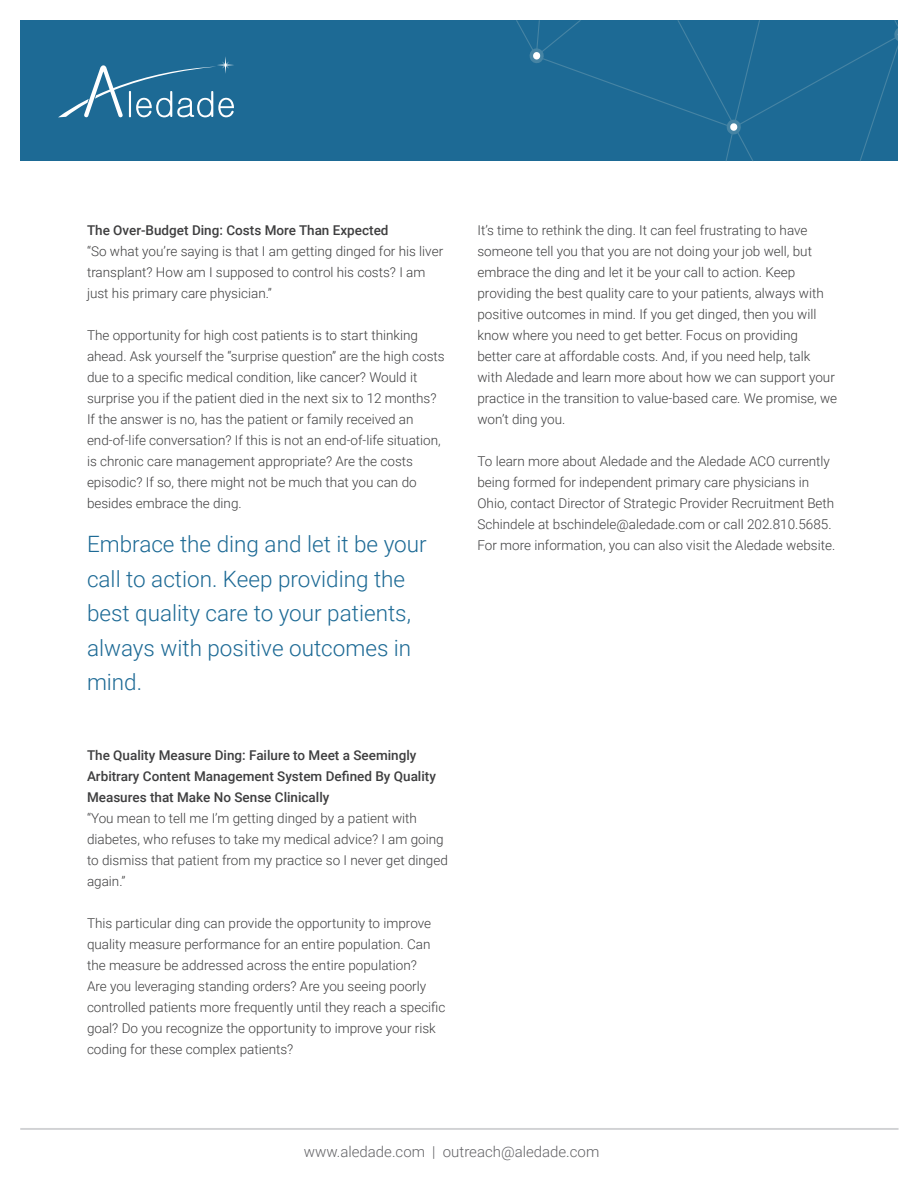
<style>
.page{position:relative;width:918px;height:1188px;background:#fff}
.page>*{position:absolute;margin:0;border:0;box-sizing:border-box;transform-origin:0 0}
.t1{font:300 22.5px/34.5px "Roboto";color:#1d6a95}
.t2{font:300 15px "Roboto";color:#636366}
.t3{font:300 13.5px/21px "Roboto";color:#3e3e3f}
.t4{font:500 13.5px/21px "Roboto";color:#3e3e3f}
</style>
<div class="page">
<div style="left:20px;top:20px;width:878px;height:141px;background:#1d6a95"></div>
<svg style="left:58px;top:57px;width:176px;height:60px"></svg>
<hr style="left:20px;top:1128px;width:879px;height:2px;background:#d1d2d4">
<svg style="left:516px;top:20px;width:382px;height:141px"></svg>
<svg style="left:726px;top:119px;width:16px;height:17px"></svg>
<svg style="left:893px;top:26px;width:5px;height:17px"></svg>
<svg style="left:529px;top:47px;width:16px;height:17px"></svg>
<p class="t4" style="left:87px;top:219px;width:303px">The Over-Budget Ding: Costs More Than Expected</p>
<p class="t3" style="left:87px;top:240px;width:358px">“So what you’re saying is that I am getting dinged for his liver transplant? How am I supposed to control his costs? I am just his primary care physician.”</p>
<p class="t3" style="left:87px;top:324px;width:359px">The opportunity for high cost patients is to start thinking ahead. Ask yourself the “surprise question” are the high costs due to a specific medical condition, like cancer? Would it surprise you if the patient died in the next six to 12 months?<br>If the answer is no, has the patient or family received an end-of-life conversation? If this is not an end-of-life situation, is chronic care management appropriate? Are the costs episodic? If so, there might not be much that you can do besides embrace the ding.</p>
<p class="t1" style="left:87px;top:526px;width:341px">Embrace the ding and let it be your call to action. Keep providing the best quality care to your patients, always with positive outcomes in mind.</p>
<p class="t4" style="left:87px;top:744px;width:350px">The Quality Measure Ding: Failure to Meet a Seemingly<br>Arbitrary Content Management System Defined By Quality<br>Measures that Make No Sense Clinically</p>
<p class="t3" style="left:87px;top:807px;width:362px">“You mean to tell me I’m getting dinged by a patient with diabetes, who refuses to take my medical advice? I am going to dismiss that patient from my practice so I never get dinged again.”</p>
<p class="t3" style="left:87px;top:912px;width:360px">This particular ding can provide the opportunity to improve quality measure performance for an entire population. Can the measure be addressed across the entire population?<br>Are you leveraging standing orders? Are you seeing poorly controlled patients more frequently until they reach a specific goal? Do you recognize the opportunity to improve your risk coding for these complex patients?</p>
<p class="t3" style="left:477px;top:219px;width:361px">It’s time to rethink the ding. It can feel frustrating to have someone tell you that you are not doing your job well, but embrace the ding and let it be your call to action. Keep providing the best quality care to your patients, always with positive outcomes in mind. If you get dinged, then you will know where you need to get better. Focus on providing<br>better care at affordable costs. And, if you need help, talk with Aledade and learn more about how we can support your practice in the transition to value-based care. We promise, we won’t ding you.</p>
<p class="t3" style="left:477px;top:450px;width:359px">To learn more about Aledade and the Aledade ACO currently being formed for independent primary care physicians in Ohio, contact Director of Strategic Provider Recruitment Beth Schindele at bschindele@aledade.com or call 202.810.5685.<br>For more information, you can also visit the Aledade website.</p>
<p class="t2" style="left:304px;top:1141px;width:297px">www.aledade.com | outreach@aledade.com</p>
</div>
